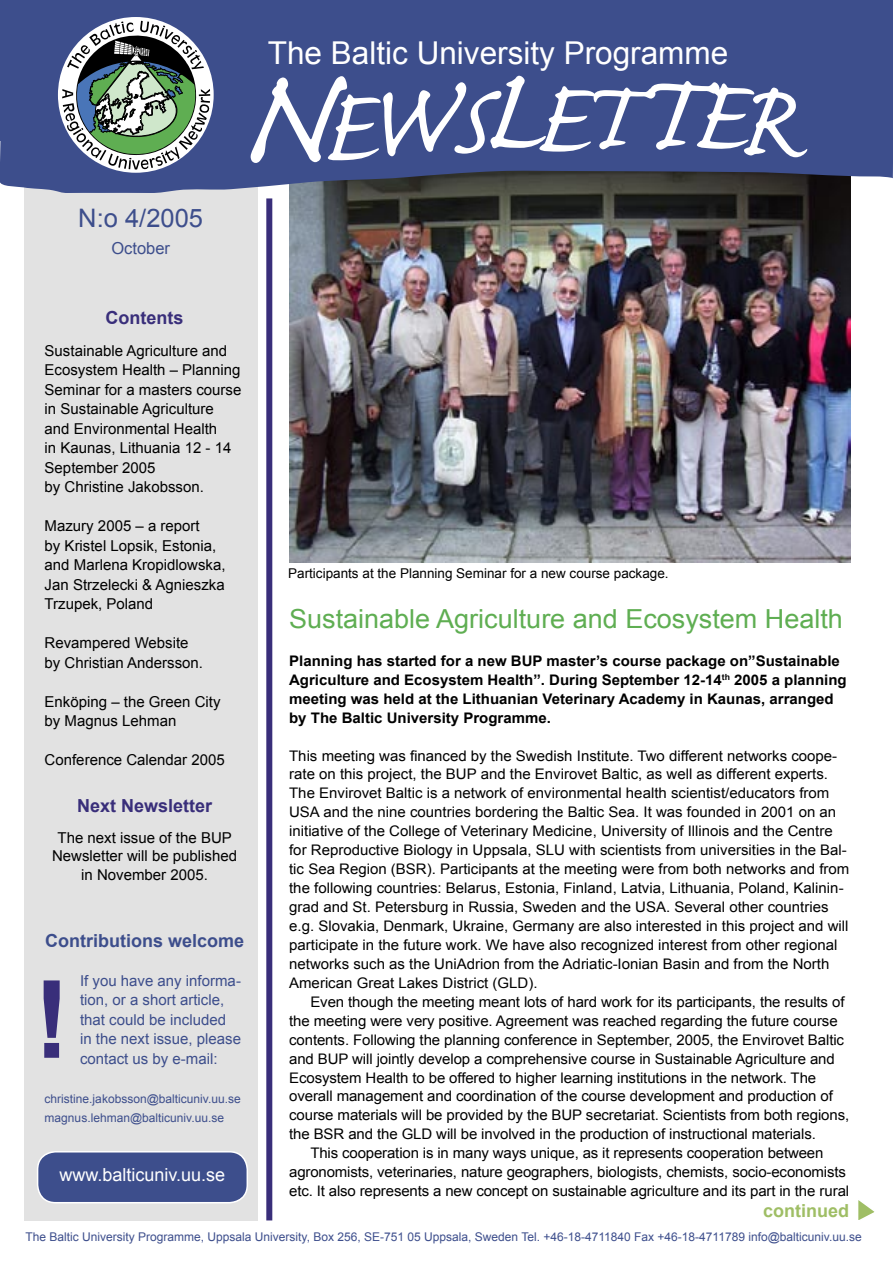
<style>
.page{position:relative;width:893px;height:1263px;background:#fff}
.page>*{position:absolute;margin:0;border:0;box-sizing:border-box;transform-origin:0 0}
.t1{font:150px "Caflisch Script Pro";color:#fff}
.t2{font:135px "Caflisch Script Pro";color:#fff}
.Notiser_rubruk{font:700 108px "Arial";color:#392e7a}
.t3{font:31.5px "Arial";color:#fff}
.Grön_rubrik{font:26.25px "Arial";color:#5fae52}
.t4{font:25.5px "Arial";color:#3d4e8c}
.Notiser_rubruk-2{font:700 18px "Arial";color:#392e7a}
.t5{font:18px "Arial";color:#fff}
.brödtext_u_indrag{font:700 18px "Arial";color:#3d4e8c}
.t6{font:700 18px "Arial";color:#9fbe65}
.t7{font:16.5px "Arial";color:#3d4e8c}
.brödtext_u_indrag-2{font:15px/19.5px "Arial";color:#000}
.brödtext_u_indrag-3{font:15px/19.5px "Arial";color:#3d4e8c}
.brödtext{font:15px/19.5px "Arial";color:#000;text-align:justify}
.Notiser_rubruk-3{font:15px/18px "Arial";color:#000;text-align:center}
.brödtext-2{font:14.55px/18.9px "Arial";color:#000}
.brödtext-3{font:700 14.55px/18.9px "Arial";color:#000}
.brödtext_u_indrag-4{font:13.5px "Arial";color:#000}
.brödtext_u_indrag-5{font:12px "Arial";color:#3d4e8c}
.s1{font-size:135px}
.s2{font-size:126px}
</style>
<div class="page">
<div style="left:24px;top:183px;width:234px;height:1037px;background:#e2e2e2"></div>
<img style="left:289px;top:193px;width:561px;height:370px">
<svg style="left:37px;top:1151px;width:211px;height:52px;background:#4c5c94"></svg>
<div style="left:266px;top:198px;width:6px;height:1022px;background:#392e7a"></div>
<svg style="left:0;top:140px;width:893px;height:53px;background:#455077"></svg>
<div style="left:0;top:0;width:893px;height:140px;background:#3d4e8c"></div>
<svg style="left:58px;top:17px;width:156px;height:156px"></svg>
<svg style="left:62px;top:21px;width:148px;height:148px;background:#7d8e8c"></svg>
<svg style="left:858px;top:1200px;width:17px;height:20px"></svg>
<div style="left:250px;top:140px;width:253px;height:25px;background:#3d4e8c"></div>
<svg style="left:649px;top:140px;width:106px;height:10px"></svg>
<p class="t3" style="left:268px;top:35px;width:462px">The Baltic University Programme</p>
<p class="t4" style="left:78px;top:204px;width:126px">N:o 4/2005</p>
<p class="t7" style="left:111px;top:239px;width:60px">October</p>
<p class="Notiser_rubruk-2" style="left:106px;top:307px;width:79px">Contents</p>
<p class="brödtext_u_indrag-2" style="left:45px;top:341px;width:198px">Sustainable Agriculture and<br>Ecosystem Health – Planning<br>Seminar for a masters course in Sustainable Agriculture and Environmental Health<br>in Kaunas, Lithuania 12 - 14<br>September 2005</p>
<p class="brödtext_u_indrag-2" style="left:45px;top:477px;width:161px">by Christine Jakobsson.</p>
<p class="brödtext_u_indrag-2" style="left:45px;top:516px;width:157px">Mazury 2005 – a report</p>
<p class="brödtext_u_indrag-2" style="left:45px;top:536px;width:173px">by Kristel Lopsik, Estonia,</p>
<p class="brödtext" style="left:45px;top:555px;width:182px">and Marlena Kropidlowska, Jan Strzelecki &amp; Agnieszka Trzupek, Poland</p>
<p class="brödtext_u_indrag-2" style="left:45px;top:633px;width:145px">Revampered Website</p>
<p class="brödtext_u_indrag-2" style="left:45px;top:653px;width:160px">by Christian Andersson.</p>
<p class="brödtext_u_indrag-2" style="left:45px;top:692px;width:177px">Enköping – the Green City</p>
<p class="brödtext_u_indrag-2" style="left:45px;top:711px;width:133px">by Magnus Lehman</p>
<p class="brödtext_u_indrag-2" style="left:45px;top:750px;width:182px">Conference Calendar 2005</p>
<p class="Notiser_rubruk-2" style="left:77px;top:795px;width:137px">Next Newsletter</p>
<p class="Notiser_rubruk-3" style="left:52px;top:828px;width:187px">The next issue of the BUP<br>Newsletter will be published</p>
<p class="Notiser_rubruk-3" style="left:81px;top:866px;width:128px">in November 2005.</p>
<p class="brödtext_u_indrag" style="left:45px;top:930px;width:201px">Contributions welcome</p>
<p class="brödtext_u_indrag-3" style="left:80px;top:971px;width:162px">If you have any informa&shy;tion, or a short article, that could be included in the next issue, please contact us by e-mail:</p>
<p class="brödtext_u_indrag-5" style="left:45px;top:1092px;width:198px">christine.jakobsson@balticuniv.uu.se</p>
<p class="brödtext_u_indrag-5" style="left:45px;top:1111px;width:181px">magnus.lehman@balticuniv.uu.se</p>
<p class="Notiser_rubruk" style="left:34px;top:959px;width:37px">!</p>
<p class="t5" style="left:60px;top:1164px;width:167px">www.balticuniv.uu.se</p>
<p class="t1" style="left:481px;top:33px;width:161px">L<span class="s1">E</span><span class="s2">T</span></p>
<p class="t2" style="left:735px;top:51px;width:68px">R</p>
<p class="brödtext_u_indrag-4" style="left:288px;top:566px;width:382px">Participants at the Planning Seminar for a new course package.</p>
<p class="Grön_rubrik" style="left:289px;top:604px;width:555px">Sustainable Agriculture and Ecosystem Health</p>
<p class="brödtext-3" style="left:289px;top:651px;width:559px">Planning has started for a new BUP master’s course package on”Sustainable Agriculture and Ecosystem Health”. During September 12-14<sup>th</sup> 2005 a planning meeting was held at the Lithuanian Veterinary Academy in Kaunas, arranged by The Baltic University Programme.</p>
<p class="brödtext-2" style="left:289px;top:746px;width:562px">This meeting was financed by the Swedish Institute. Two different networks coope&shy;rate on this project, the BUP and the Envirovet Baltic, as well as different experts.<br>The Envirovet Baltic is a network of environmental health scientist/educators from USA and the nine countries bordering the Baltic Sea. It was founded in 2001 on an initiative of the College of Veterinary Medicine, University of Illinois and the Centre for Reproductive Biology in Uppsala, SLU with scientists from universities in the Bal&shy;tic Sea Region (BSR). Participants at the meeting were from both networks and from the following countries: Belarus, Estonia, Finland, Latvia, Lithuania, Poland, Kalinin&shy;grad and St. Petersburg in Russia, Sweden and the USA. Several other countries e.g. Slovakia, Denmark, Ukraine, Germany are also interested in this project and will participate in the future work. We have also recognized interest from other regional networks such as the UniAdrion from the Adriatic-Ionian Basin and from the North American Great Lakes District (GLD).</p>
<p class="brödtext-2" style="left:289px;top:992px;width:562px;text-indent:21px">Even though the meeting meant lots of hard work for its participants, the results of the meeting were very positive. Agreement was reached regarding the future course contents. Following the planning conference in September, 2005, the Envirovet Baltic and BUP will jointly develop a comprehensive course in Sustainable Agriculture and Ecosystem Health to be offered to higher learning institutions in the network. The overall management and coordination of the course development and production of course materials will be provided by the BUP secretariat. Scientists from both regions, the BSR and the GLD will be involved in the production of instructional materials.</p>
<p class="brödtext-2" style="left:289px;top:1144px;width:562px;text-align:center">This cooperation is in many ways unique, as it represents cooperation between agronomists, veterinaries, nature geographers, biologists, chemists, socio-economists etc. It also represents a new concept on sustainable agriculture and its part in the rural</p>
<p class="t6" style="left:763px;top:1200px;width:88px">continued</p>
<p class="brödtext_u_indrag-5" style="left:26px;top:1229px;width:838px">The Baltic University Programme, Uppsala University, Box 256, SE-751 05 Uppsala, Sweden Tel. +46-18-4711840 Fax +46-18-4711789 info@balticuniv.uu.se</p>
</div>
